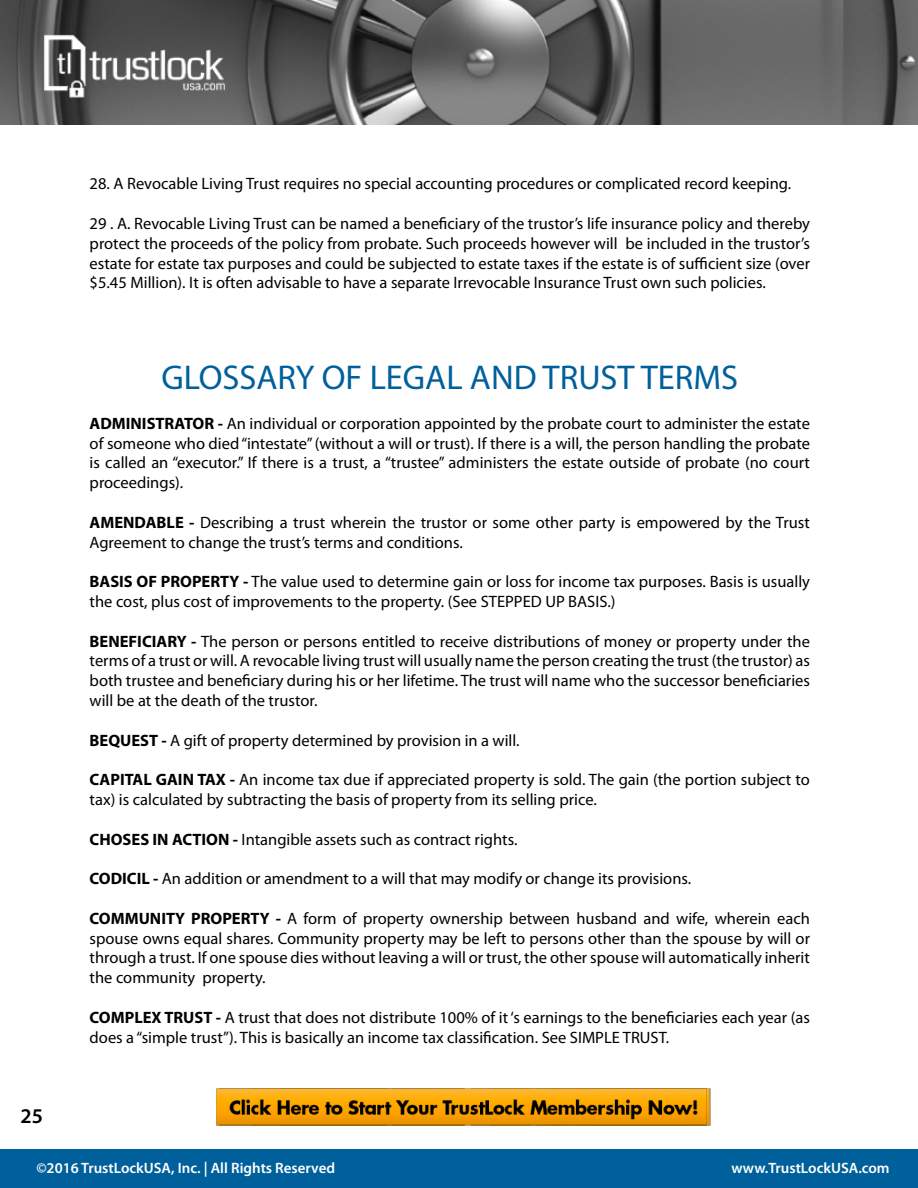
<style>
.page{position:relative;width:918px;height:1188px;background:#fff}
.page>*{position:absolute;margin:0;border:0;box-sizing:border-box;transform-origin:0 0}
.t1{font:34.5px "Myriad Pro";color:#00609c}
.t2{font:600 21px "Myriad Pro";color:#000}
.t3{font:16.5px/19.8px "Myriad Pro";color:#000;text-align:justify}
.t4{font:600 15px "Myriad Pro";color:#fff}
.s1{font-weight:700}
</style>
<div class="page">
<div style="left:0;top:1150px;width:918px;height:38px;background:#00609c"></div>
<img style="left:0;top:0;width:918px;height:124px">
<img style="left:44px;top:33px;width:182px;height:67px">
<img style="left:216px;top:1088px;width:495px;height:38px">
<p class="t3" style="left:90px;top:174px;width:703px">28. A Revocable Living Trust requires no special accounting procedures or complicated record keeping.</p>
<p class="t3" style="left:90px;top:213px;width:722px">29 . A. Revocable Living Trust can be named a beneficiary of the trustor’s life insurance policy and thereby protect the proceeds of the policy from probate. Such proceeds however will be included in the trustor’s estate for estate tax purposes and could be subjected to estate taxes if the estate is of sufficient size (over $5.45 Million). It is often advisable to have a separate Irrevocable Insurance Trust own such policies.</p>
<p class="t2" style="left:21px;top:1102px;width:24px">25</p>
<h1 class="t1" style="left:162px;top:356px;width:578px">GLOSSARY OF LEGAL AND TRUST TERMS</h1>
<p class="t3" style="left:90px;top:413px;width:722px"><span class="s1">ADMINISTRATOR -</span> An individual or corporation appointed by the probate court to administer the estate of someone who died “intestate” (without a will or trust). If there is a will, the person handling the probate is called an “executor.” If there is a trust, a “trustee” administers the estate outside of probate (no court proceedings).</p>
<p class="t3" style="left:90px;top:512px;width:722px"><span class="s1">AMENDABLE -</span> Describing a trust wherein the trustor or some other party is empowered by the Trust<br>Agreement to change the trust’s terms and conditions.</p>
<p class="t3" style="left:90px;top:572px;width:722px"><span class="s1">BASIS OF PROPERTY -</span> The value used to determine gain or loss for income tax purposes. Basis is usually the cost, plus cost of improvements to the property. (See STEPPED UP BASIS.)</p>
<p class="t3" style="left:90px;top:631px;width:722px"><span class="s1">BENEFICIARY -</span> The person or persons entitled to receive distributions of money or property under the terms of a trust or will. A revocable living trust will usually name the person creating the trust (the trustor) as both trustee and beneficiary during his or her lifetime. The trust will name who the successor beneficiaries will be at the death of the trustor.</p>
<p class="t3" style="left:90px;top:730px;width:432px"><span class="s1">BEQUEST -</span> A gift of property determined by provision in a will.</p>
<p class="t3" style="left:90px;top:770px;width:722px"><span class="s1">CAPITAL GAIN TAX -</span> An income tax due if appreciated property is sold. The gain (the portion subject to tax) is calculated by subtracting the basis of property from its selling price.</p>
<p class="t3" style="left:90px;top:829px;width:429px"><span class="s1">CHOSES IN ACTION -</span> Intangible assets such as contract rights.</p>
<p class="t3" style="left:90px;top:869px;width:603px"><span class="s1">CODICIL -</span> An addition or amendment to a will that may modify or change its provisions.</p>
<p class="t3" style="left:90px;top:908px;width:722px"><span class="s1">COMMUNITY PROPERTY -</span> A form of property ownership between husband and wife, wherein each spouse owns equal shares. Community property may be left to persons other than the spouse by will or through a trust. If one spouse dies without leaving a will or trust, the other spouse will automatically inherit the community property.</p>
<p class="t3" style="left:90px;top:1007px;width:722px"><span class="s1">COMPLEX TRUST -</span> A trust that does not distribute 100% of it ‘s earnings to the beneficiaries each year (as does a “simple trust”). This is basically an income tax classification. See SIMPLE TRUST.</p>
<p class="t4" style="left:36px;top:1158px;width:300px">©2016 TrustLockUSA, Inc. | All Rights Reserved</p>
<p class="t4" style="left:731px;top:1158px;width:160px">www.TrustLockUSA.com</p>
</div>
